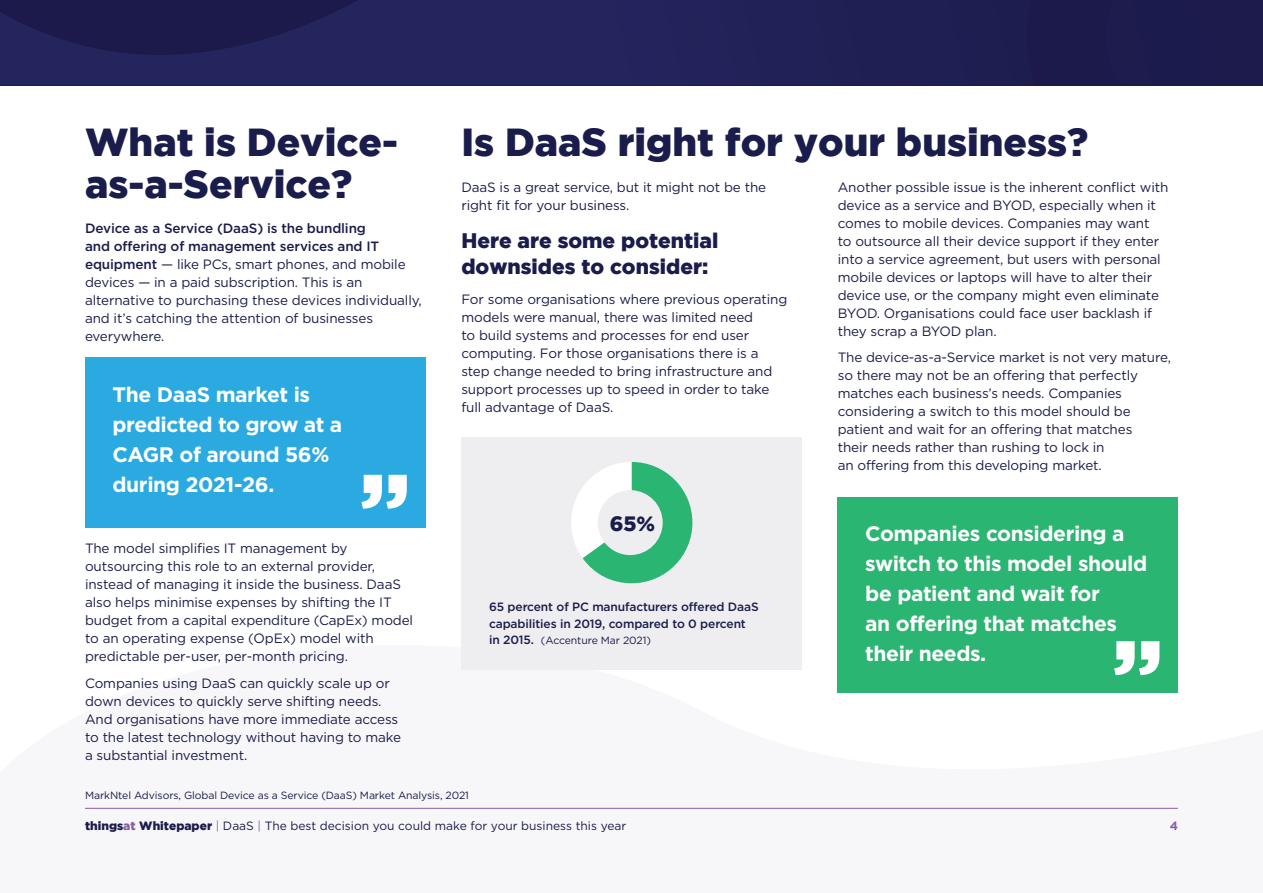
<style>
.page{position:relative;width:1263px;height:893px;background:#fff}
.page>*{position:absolute;margin:0;border:0;box-sizing:border-box;transform-origin:0 0}
.t1{font:900 39px/42px "Gotham";color:#1a1c4b}
.t2{font:700 21px/30px "Gotham";letter-spacing:-.02em;color:#fff}
.t3{font:900 21px/25.5px "Gotham";color:#1a1c4b}
.t4{font:900 20.7px "Gotham";color:#1a1c4b}
.t5{font:13.5px/18px "Gotham";letter-spacing:-.01em;color:#1a1c4b}
.t6{font:12px "Gotham";color:#1a1c4b}
.t7{font:500 12px/16.5px "Gotham";letter-spacing:-.01em;color:#1a1c4b}
.t8{font:700 12px "Gotham";color:#895ea7}
.t9{font:10.5px "Gotham";letter-spacing:-.01em;color:#1a1c4b}
.s1{font-weight:500}
.s2{font-weight:500;font-size:12px}
.s3{font-weight:900}
.s4{font-weight:900;color:#895ea7}
.s5{color:#895ea7}
</style>
<div class="page">
<hr style="left:85px;top:808px;width:1093px;height:1px;background:#895ea7">
<div style="left:0;top:0;width:1263px;height:85px;background:#1c1a4b"></div>
<svg style="left:0;top:0;width:825px;height:85px"></svg>
<div style="left:85px;top:358px;width:340px;height:170px;background:#2baae1"></div>
<svg style="left:361px;top:475px;width:46px;height:34px"></svg>
<div style="left:838px;top:497px;width:340px;height:196px;background:#2bb572"></div>
<svg style="left:1114px;top:641px;width:45px;height:34px"></svg>
<div style="left:461px;top:437px;width:340px;height:233px;background:#eeedf0"></div>
<svg style="left:571px;top:462px;width:121px;height:121px"></svg>
<h1 class="t1" style="left:85px;top:120px;width:315px">What is Device&shy;as-a-Service?</h1>
<p class="t5" style="left:85px;top:219px;width:338px"><span class="s1">Device as a Service (DaaS) is the bundling<br>and offering of management services and IT equipment</span> — like PCs, smart phones, and mobile devices — in a paid subscription. This is an alternative to purchasing these devices individually, and it’s catching the attention of businesses everywhere.</p>
<h2 class="t2" style="left:113px;top:379px;width:231px">The DaaS market is predicted to grow at a<br>CAGR of around 56% during 2021-26.</h2>
<p class="t5" style="left:85px;top:539px;width:330px">The model simplifies IT management by outsourcing this role to an external provider, instead of managing it inside the business. DaaS also helps minimise expenses by shifting the IT budget from a capital expenditure (CapEx) model to an operating expense (OpEx) model with predictable per-user, per-month pricing.</p>
<p class="t5" style="left:85px;top:674px;width:318px">Companies using DaaS can quickly scale up or down devices to quickly serve shifting needs.<br>And organisations have more immediate access to the latest technology without having to make a substantial investment.</p>
<h1 class="t1" style="left:461px;top:120px;width:628px">Is DaaS right for your business?</h1>
<p class="t5" style="left:461px;top:178px;width:306px">DaaS is a great service, but it might not be the right fit for your business.</p>
<h2 class="t3" style="left:461px;top:227px;width:259px">Here are some potential downsides to consider:</h2>
<p class="t5" style="left:461px;top:290px;width:327px">For some organisations where previous operating models were manual, there was limited need<br>to build systems and processes for end user computing. For those organisations there is a step change needed to bring infrastructure and support processes up to speed in order to take full advantage of DaaS.</p>
<h3 class="t4" style="left:610px;top:511px;width:47px">65%</h3>
<p class="t7" style="left:489px;top:599px;width:271px">65 percent of PC manufacturers offered DaaS capabilities in 2019, compared to 0 percent</p>
<p class="t9" style="left:489px;top:634px;width:163px"><span class="s2">in 2015.</span> (Accenture Mar 2021)</p>
<p class="t5" style="left:838px;top:178px;width:332px">Another possible issue is the inherent conflict with device as a service and BYOD, especially when it comes to mobile devices. Companies may want<br>to outsource all their device support if they enter into a service agreement, but users with personal mobile devices or laptops will have to alter their device use, or the company might even eliminate BYOD. Organisations could face user backlash if they scrap a BYOD plan.</p>
<p class="t5" style="left:838px;top:348px;width:335px">The device-as-a-Service market is not very mature, so there may not be an offering that perfectly matches each business’s needs. Companies considering a switch to this model should be patient and wait for an offering that matches<br>their needs rather than rushing to lock in<br>an offering from this developing market.</p>
<h2 class="t2" style="left:865px;top:518px;width:283px">Companies considering a switch to this model should be patient and wait for<br>an offering that matches their needs.</h2>
<p class="t9" style="left:85px;top:789px;width:385px">MarkNtel Advisors, Global Device as a Service (DaaS) Market Analysis, 2021</p>
<p class="t6" style="left:85px;top:818px;width:543px"><span class="s3">things</span><span class="s4">at</span> <span class="s3">Whitepaper</span> <span class="s5">|</span> DaaS <span class="s5">|</span> The best decision you could make for your business this year</p>
<p class="t8" style="left:1170px;top:818px;width:10px">4</p>
</div>
